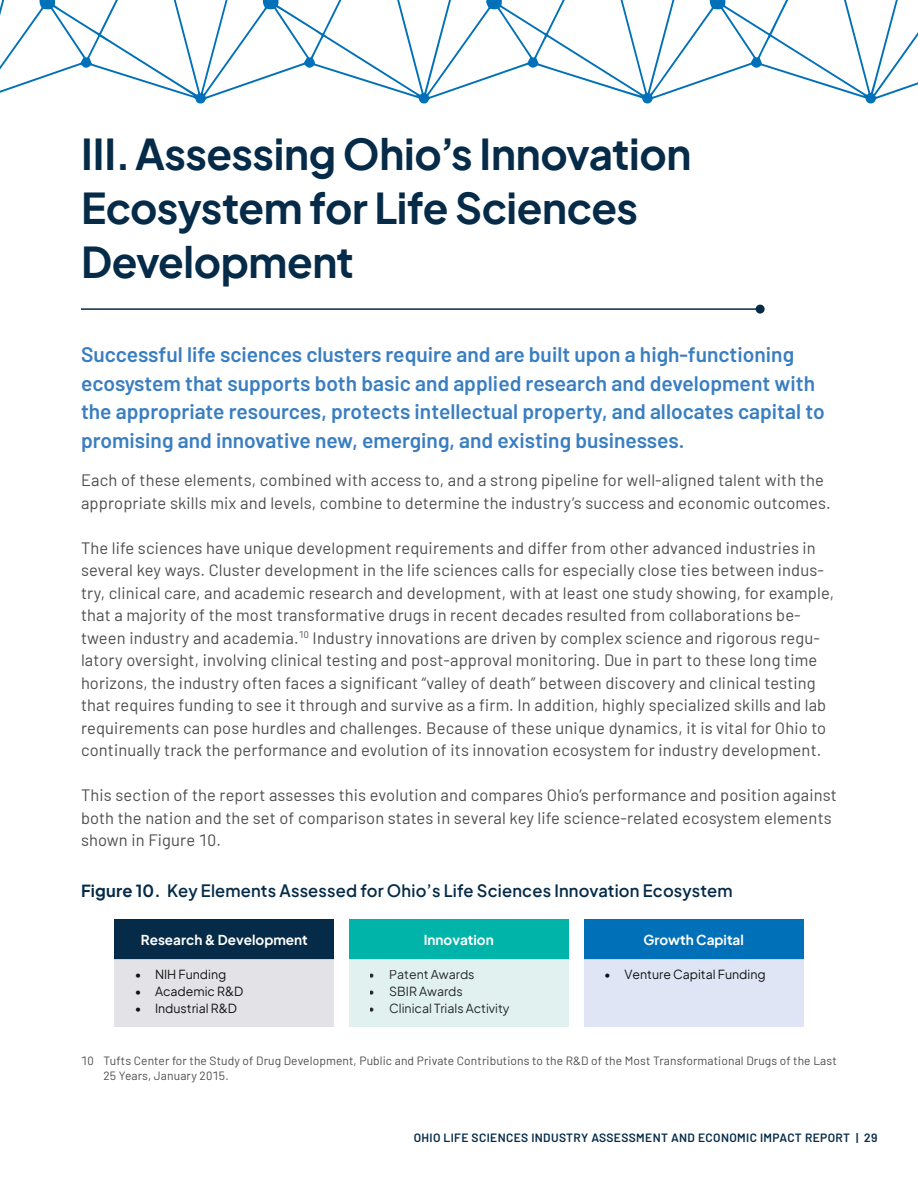
<style>
.page{position:relative;width:918px;height:1188px;background:#fff}
.page>*{position:absolute;margin:0;border:0;box-sizing:border-box;transform-origin:0 0}
.Heading1{font:700 42px/54px "Plus Jakarta Sans";letter-spacing:-.01em;color:#052b48}
.Intro{font:600 21px/28.5px "Barlow";color:#397ec1}
.t1{font:16.5px/22.5px "Barlow";letter-spacing:.01em;color:#4d4d4f}
.t2{font:600 16.5px "Plus Jakarta Sans";letter-spacing:.01em;color:#052b48}
.t3{font:700 13.5px "Plus Jakarta Sans";color:#fff}
.t4{font:12.45px "Plus Jakarta Sans";color:#111313}
.Footnote{font:12px/15px "Barlow";letter-spacing:.01em;color:#4d4d4f}
.t5{font:600 12px "Barlow";letter-spacing:.03em;color:#052b48}
.s1{font-weight:700}
</style>
<div class="page">
<hr style="left:81px;top:308px;width:679px;height:2px;background:#052b48">
<div style="left:756px;top:305px;width:9px;height:9px;background:#052b48;border-radius:50%"></div>
<div style="left:114px;top:919px;width:220px;height:40px;background:#052b48"></div>
<div style="left:114px;top:959px;width:220px;height:68px;background:#e1e0e5"></div>
<div style="left:349px;top:919px;width:220px;height:40px;background:#00b4aa"></div>
<div style="left:349px;top:959px;width:220px;height:68px;background:#ddf0ee"></div>
<div style="left:584px;top:919px;width:220px;height:40px;background:#0070b9"></div>
<div style="left:584px;top:959px;width:220px;height:68px;background:#dce3f3"></div>
<svg style="left:0;top:0;width:918px;height:104px"></svg>
<p class="Heading1" style="left:81px;top:122px;width:612px">III.Assessing Ohio’s Innovation<br>Ecosystem for Life Sciences<br>Development</p>
<p class="Intro" style="left:81px;top:339px;width:745px">Successful life sciences clusters require and are built upon a high-functioning ecosystem that supports both basic and applied research and development with the appropriate resources, protects intellectual property, and allocates capital to promising and innovative new, emerging, and existing businesses.</p>
<p class="t1" style="left:81px;top:468px;width:751px">Each of these elements, combined with access to, and a strong pipeline for well-aligned talent with the appropriate skills mix and levels, combine to determine the industry’s success and economic outcomes.</p>
<p class="t1" style="left:81px;top:535px;width:755px">The life sciences have unique development requirements and differ from other advanced industries in several key ways. Cluster development in the life sciences calls for especially close ties between indus&shy;try, clinical care, and academic research and development, with at least one study showing, for example, that a majority of the most transformative drugs in recent decades resulted from collaborations be&shy;tween industry and academia.<sup>10</sup> Industry innovations are driven by complex science and rigorous regu&shy;latory oversight, involving clinical testing and post-approval monitoring. Due in part to these long time horizons, the industry often faces a significant “valley of death” between discovery and clinical testing that requires funding to see it through and survive as a firm. In addition, highly specialized skills and lab requirements can pose hurdles and challenges. Because of these unique dynamics, it is vital for Ohio to continually track the performance and evolution of its innovation ecosystem for industry development.</p>
<p class="t1" style="left:81px;top:783px;width:757px">This section of the report assesses this evolution and compares Ohio’s performance and position against both the nation and the set of comparison states in several key life science-related ecosystem elements shown in Figure 10.</p>
<p class="t2" style="left:81px;top:877px;width:653px"><span class="s1">Figure 10.</span> Key Elements Assessed for Ohio’s Life Sciences Innovation Ecosystem</p>
<p class="t3" style="left:141px;top:928px;width:168px">Research &amp; Development</p>
<p class="t4" style="left:135px;top:965px;width:93px">• NIH Funding</p>
<p class="t4" style="left:135px;top:982px;width:110px">• Academic R&amp;D</p>
<p class="t4" style="left:135px;top:998px;width:104px">• Industrial R&amp;D</p>
<p class="t3" style="left:643px;top:928px;width:102px">Growth Capital</p>
<p class="t4" style="left:604px;top:965px;width:163px">• Venture Capital Funding</p>
<p class="t3" style="left:424px;top:928px;width:71px">Innovation</p>
<p class="t4" style="left:369px;top:965px;width:107px">• Patent Awards</p>
<p class="t4" style="left:369px;top:982px;width:95px">• SBIR Awards</p>
<p class="t4" style="left:369px;top:998px;width:142px">• Clinical Trials Activity</p>
<p class="Footnote" style="left:104px;top:1052px;width:735px;text-indent:-22px">10 Tufts Center for the Study of Drug Development, Public and Private Contributions to the R&amp;D of the Most Transformational Drugs of the Last<br>25 Years, January 2015.</p>
<p class="t5" style="left:414px;top:1129px;width:465px">OHIO LIFE SCIENCES INDUSTRY ASSESSMENT AND ECONOMIC IMPACT REPORT | 29</p>
</div>
